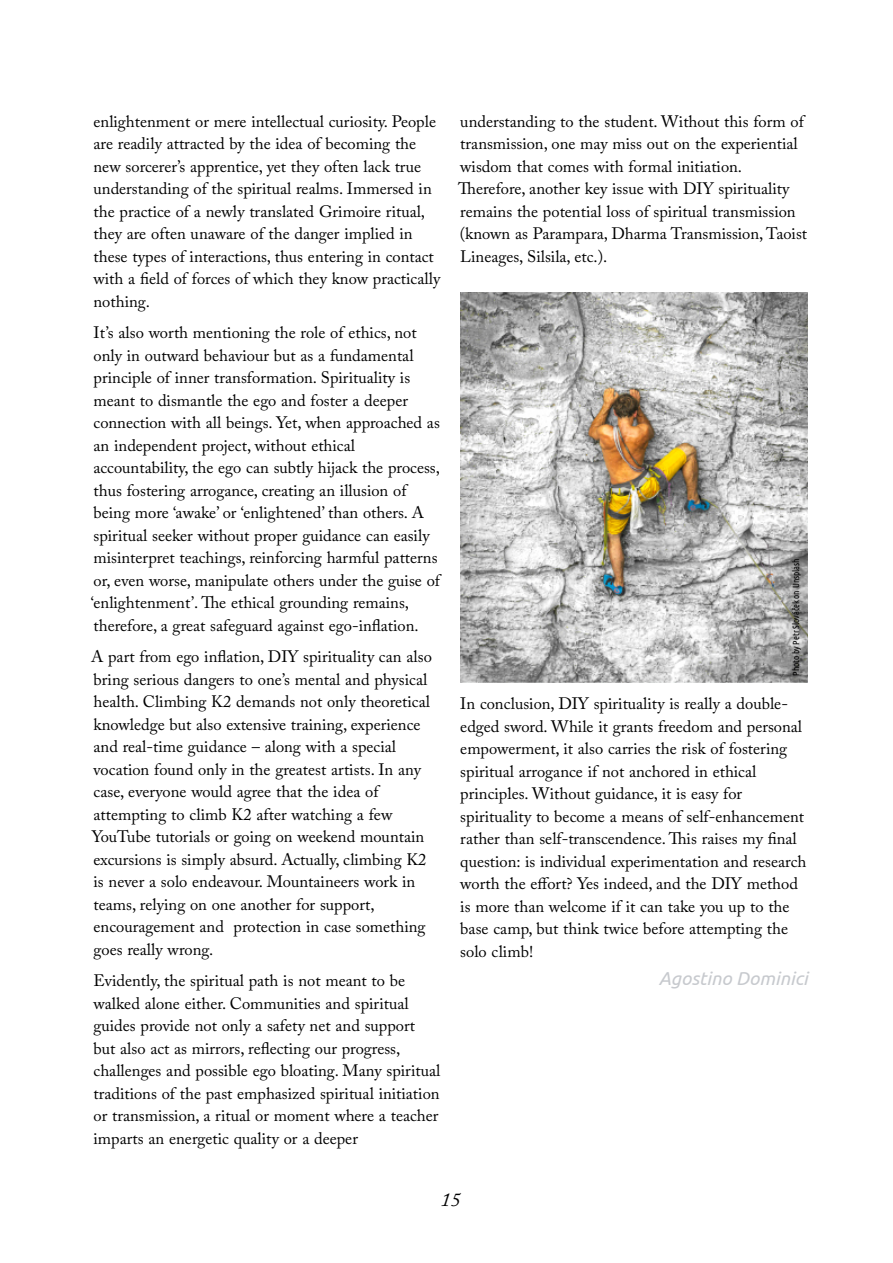
<style>
.page{position:relative;width:893px;height:1263px;background:#fff}
.page>*{position:absolute;margin:0;border:0;box-sizing:border-box;transform-origin:0 0}
.t1{font:italic 19.5px "Adobe Caslon Pro";color:#000}
.t2{font:italic 18.75px "Ubuntu";color:rgb(192 195 200/.89)}
.t3{font:16.5px/22.5px "Adobe Caslon Pro";color:#000}
.t4{font:9px "Ubuntu Condensed";color:#000}
</style>
<div class="page">
<img style="left:460px;top:292px;width:348px;height:390px">
<p class="t3" style="left:94px;top:112px;width:348px">enlightenment or mere intellectual curiosity. People are readily attracted by the idea of becoming the new sorcerer’s apprentice, yet they often lack true understanding of the spiritual realms. Immersed in the practice of a newly translated Grimoire ritual, they are often unaware of the danger implied in these types of interactions, thus entering in contact with a field of forces of which they know practically nothing.</p>
<p class="t3" style="left:91px;top:323px;width:351px">It’s also worth mentioning the role of ethics, not only in outward behaviour but as a fundamental principle of inner transformation. Spirituality is meant to dismantle the ego and foster a deeper connection with all beings. Yet, when approached as an independent project, without ethical accountability, the ego can subtly hijack the process, thus fostering arrogance, creating an illusion of being more ‘awake’ or ‘enlightened’ than others. A spiritual seeker without proper guidance can easily misinterpret teachings, reinforcing harmful patterns or, even worse, manipulate others under the guise of ‘enlightenment’. The ethical grounding remains, therefore, a great safeguard against ego-inflation.</p>
<p class="t3" style="left:91px;top:647px;width:342px">A part from ego inflation, DIY spirituality can also bring serious dangers to one’s mental and physical health. Climbing K2 demands not only theoretical knowledge but also extensive training, experience and real-time guidance – along with a special vocation found only in the greatest artists. In any case, everyone would agree that the idea of attempting to climb K2 after watching a few YouTube tutorials or going on weekend mountain excursions is simply absurd. Actually, climbing K2 is never a solo endeavour. Mountaineers work in teams, relying on one another for support, encouragement and protection in case something goes really wrong.</p>
<p class="t3" style="left:94px;top:971px;width:348px">Evidently, the spiritual path is not meant to be walked alone either. Communities and spiritual guides provide not only a safety net and support but also act as mirrors, reflecting our progress, challenges and possible ego bloating. Many spiritual traditions of the past emphasized spiritual initiation or transmission, a ritual or moment where a teacher imparts an energetic quality or a deeper</p>
<p class="t3" style="left:458px;top:112px;width:350px">understanding to the student. Without this form of transmission, one may miss out on the experiential wisdom that comes with formal initiation.<br>Therefore, another key issue with DIY spirituality remains the potential loss of spiritual transmission (known as Parampara, Dharma Transmission, Taoist Lineages, Silsila, etc.).</p>
<p class="t4" style="left:792px;top:676px;width:119px;rotate:-90deg">Photo by Petr Slováček on Unsplash</p>
<p class="t3" style="left:460px;top:694px;width:348px">In conclusion, DIY spirituality is really a double&shy;edged sword. While it grants freedom and personal empowerment, it also carries the risk of fostering spiritual arrogance if not anchored in ethical principles. Without guidance, it is easy for spirituality to become a means of self-enhancement rather than self-transcendence. This raises my final question: is individual experimentation and research worth the effort? Yes indeed, and the DIY method is more than welcome if it can take you up to the base camp, but think twice before attempting the solo climb!</p>
<p class="t2" style="left:659px;top:970px;width:151px">Agostino Dominici</p>
<p class="t1" style="left:441px;top:1192px;width:21px">15</p>
</div>
